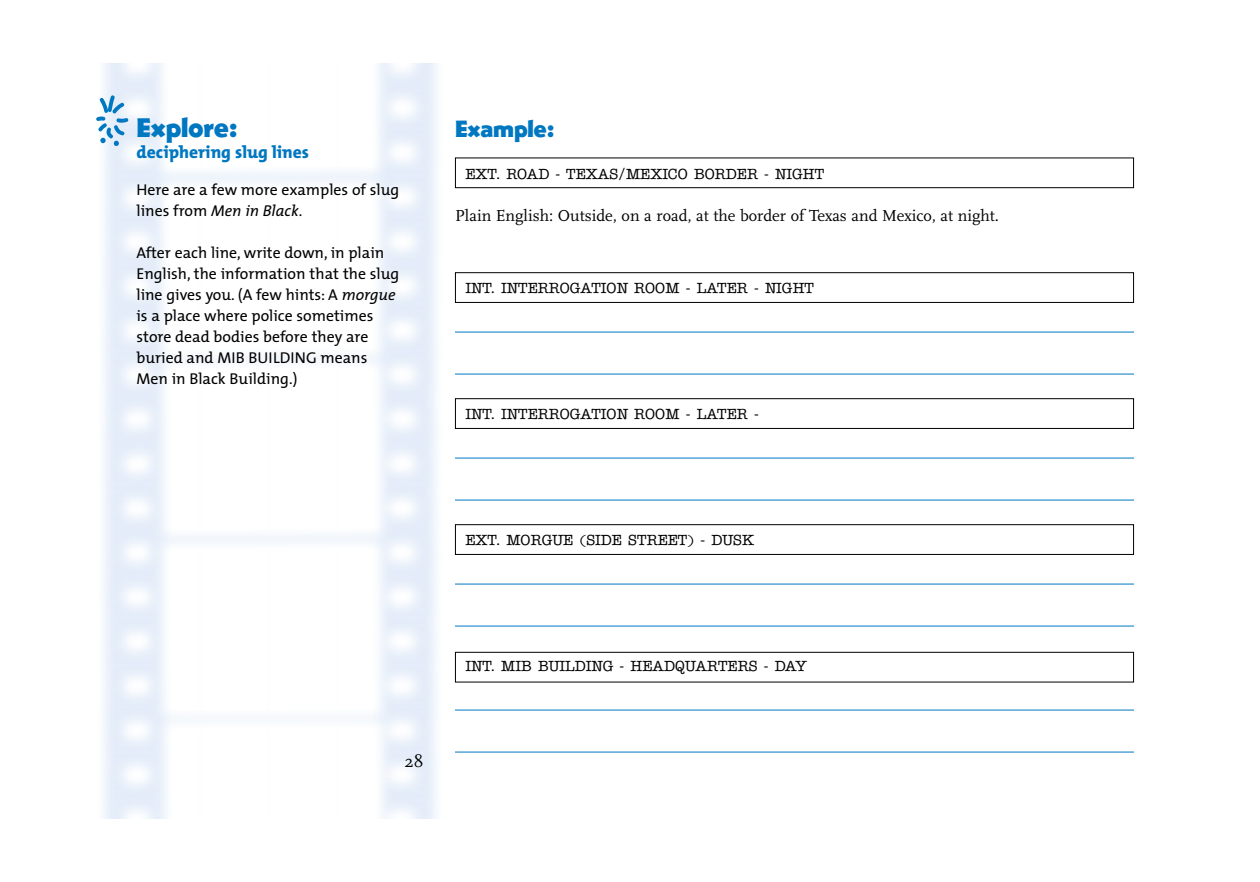
<style>
.page{position:relative;width:1260px;height:882px;background:#fff}
.page>*{position:absolute;margin:0;border:0;box-sizing:border-box;transform-origin:0 0}
.t1{font:500 63px "Mini Pics Confetti";color:#0077c1}
.t2{font:28px "New Bernhard Gothic Ext Hvy";color:#0077c1}
.t3{font:24.5px "New Bernhard Gothic Ext Hvy";color:#0077c1}
.t4{font:800 17.5px "The Mix";color:#0077c1}
.t5{font:17.5px "Scala";color:#000}
.t6{font:16.62px "Scala";color:#000}
.t7{font:15.75px/21px "The Mix";color:#000}
.t8{font:500 14.88px "American Typewriter";color:#000}
.s1{font-style:italic}
</style>
<div class="page">
<hr style="left:455px;top:710px;width:679px;height:1px;background:#0077c1">
<hr style="left:455px;top:752px;width:679px;height:1px;background:#0077c1">
<div style="left:455px;top:158px;width:679px;height:30px;border:1px solid #000"></div>
<svg style="left:455px;top:272px;width:679px;height:411px"></svg>
<h1 class="t1" style="left:94px;top:89px;width:37px">^</h1>
<h2 class="t2" style="left:136px;top:116px;width:103px">Explore:</h2>
<p class="t4" style="left:136px;top:146px;width:174px">deciphering slug lines</p>
<p class="t7" style="left:136px;top:182px;width:264px">Here are a few more examples of slug lines from <span class="s1">Men in Black</span>.</p>
<p class="t7" style="left:136px;top:245px;width:264px">After each line, write down, in plain English, the information that the slug line gives you. (A few hints: A <span class="s1">morgue </span>is a place where police sometimes store dead bodies before they are buried and MIB BUILDING means Men in Black Building.)</p>
<h3 class="t3" style="left:455px;top:118px;width:101px">Example:</h3>
<p class="t8" style="left:466px;top:168px;width:360px">EXT. ROAD - TEXAS/MEXICO BORDER - NIGHT</p>
<p class="t6" style="left:455px;top:208px;width:546px">Plain English: Outside, on a road, at the border of Texas and Mexico, at night.</p>
<p class="t8" style="left:466px;top:283px;width:350px">INT. INTERROGATION ROOM - LATER - NIGHT</p>
<p class="t8" style="left:466px;top:409px;width:295px">INT. INTERROGATION ROOM - LATER -</p>
<p class="t8" style="left:466px;top:535px;width:290px">EXT. MORGUE (SIDE STREET) - DUSK</p>
<p class="t5" style="left:405px;top:753px;width:20px">28</p>
<p class="t8" style="left:466px;top:661px;width:343px">INT. MIB BUILDING - HEADQUARTERS - DAY</p>
</div>
